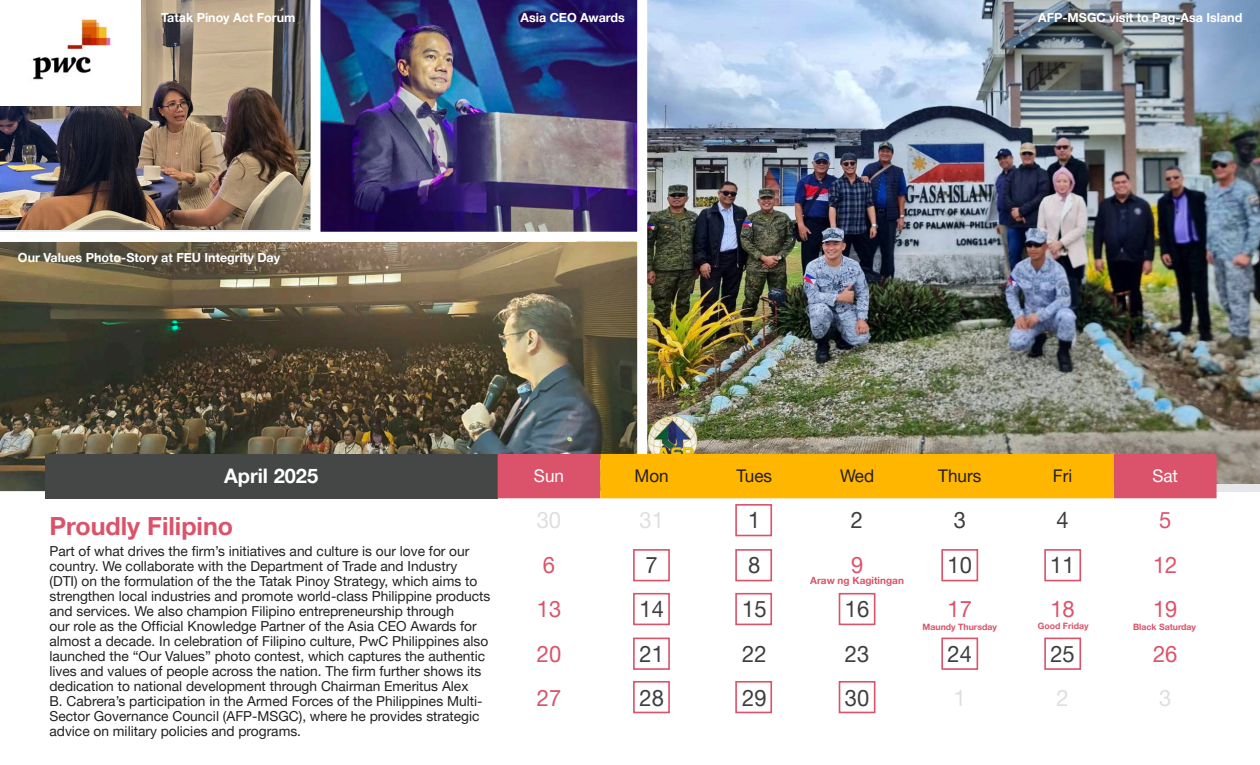
<style>
.page{position:relative;width:1260px;height:765px;background:#fff}
.page>*{position:absolute;margin:0;border:0;box-sizing:border-box;transform-origin:0 0}
.t1{font:700 25px "Helvetica Neue LT Pro";color:#db536a}
.t2{font:22.5px "Helvetica Neue LT Pro";color:#3e3e3f}
.t3{font:22.5px "Helvetica Neue LT Pro";color:#db536a}
.t4{font:22.5px "Helvetica Neue LT Pro";color:#e0dfde}
.t5{font:700 20px "Helvetica Neue LT Pro";color:#fff}
.t6{font:17.5px "Helvetica Neue LT Pro";color:#231f20}
.t7{font:17.5px "Helvetica Neue LT Pro";color:#fff}
.t8{font:13.75px/15px "Helvetica Neue LT Pro";color:#231f20}
.t9{font:700 12.5px "Helvetica Neue LT Pro";color:#fff}
.t10{font:700 10px "Helvetica Neue LT Pro";color:#db536a}
.t11{font:700 8.75px "Helvetica Neue LT Pro";color:#db536a}
</style>
<div class="page">
<img style="left:647px;top:0;width:613px;height:484px">
<img style="left:0;top:0;width:310px;height:230px">
<img style="left:320px;top:0;width:317px;height:232px">
<img style="left:0;top:242px;width:637px;height:248px">
<div style="left:45px;top:454px;width:452px;height:44px;background:#454646"></div>
<svg style="left:498px;top:454px;width:719px;height:44px"></svg>
<div style="left:735px;top:504px;width:37px;height:32px;border:2px solid #db536a"></div>
<div style="left:633px;top:549px;width:37px;height:32px;border:2px solid #db536a"></div>
<div style="left:633px;top:593px;width:37px;height:32px;border:2px solid #db536a"></div>
<div style="left:633px;top:681px;width:37px;height:32px;border:2px solid #db536a"></div>
<div style="left:633px;top:638px;width:37px;height:32px;border:2px solid #db536a"></div>
<div style="left:941px;top:638px;width:37px;height:32px;border:2px solid #db536a"></div>
<div style="left:941px;top:549px;width:37px;height:32px;border:2px solid #db536a"></div>
<div style="left:1044px;top:638px;width:37px;height:32px;border:2px solid #db536a"></div>
<div style="left:1044px;top:549px;width:37px;height:32px;border:2px solid #db536a"></div>
<div style="left:735px;top:549px;width:37px;height:32px;border:2px solid #db536a"></div>
<div style="left:735px;top:593px;width:37px;height:32px;border:2px solid #db536a"></div>
<div style="left:735px;top:681px;width:37px;height:32px;border:2px solid #db536a"></div>
<div style="left:839px;top:593px;width:36px;height:32px;border:2px solid #db536a"></div>
<div style="left:839px;top:681px;width:36px;height:32px;border:2px solid #db536a"></div>
<img style="left:0;top:0;width:141px;height:106px">
<p class="t9" style="left:161px;top:10px;width:136px">Tatak Pinoy Act Forum</p>
<p class="t9" style="left:521px;top:10px;width:106px">Asia CEO Awards</p>
<p class="t9" style="left:1038px;top:10px;width:206px">AFP-MSGC visit to Pag-Asa Island</p>
<p class="t9" style="left:18px;top:250px;width:264px">Our Values Photo-Story at FEU Integrity Day</p>
<h3 class="t5" style="left:224px;top:464px;width:96px">April 2025</h3>
<h1 class="t1" style="left:49px;top:511px;width:185px">Proudly Filipino</h1>
<p class="t8" style="left:49px;top:543px;width:442px">Part of what drives the firm’s initiatives and culture is our love for our country. We collaborate with the Department of Trade and Industry<br>(DTI) on the formulation of the the Tatak Pinoy Strategy, which aims to strengthen local industries and promote world-class Philippine products and services. We also champion Filipino entrepreneurship through<br>our role as the Official Knowledge Partner of the Asia CEO Awards for almost a decade. In celebration of Filipino culture, PwC Philippines also launched the “Our Values” photo contest, which captures the authentic lives and values of people across the nation. The firm further shows its dedication to national development through Chairman Emeritus Alex<br>B. Cabrera’s participation in the Armed Forces of the Philippines Multi-Sector Governance Council (AFP-MSGC), where he provides strategic advice on military policies and programs.</p>
<p class="t7" style="left:534px;top:465px;width:32px">Sun</p>
<p class="t6" style="left:635px;top:465px;width:36px">Mon</p>
<p class="t6" style="left:737px;top:465px;width:37px">Tues</p>
<p class="t6" style="left:840px;top:465px;width:36px">Wed</p>
<p class="t6" style="left:938px;top:465px;width:45px">Thurs</p>
<p class="t6" style="left:1053px;top:465px;width:21px">Fri</p>
<p class="t7" style="left:1152px;top:465px;width:27px">Sat</p>
<h2 class="t4" style="left:537px;top:507px;width:26px">30</h2>
<h2 class="t4" style="left:639px;top:507px;width:26px">31</h2>
<h2 class="t2" style="left:748px;top:507px;width:14px">1</h2>
<h2 class="t2" style="left:851px;top:507px;width:14px">2</h2>
<h2 class="t2" style="left:954px;top:507px;width:14px">3</h2>
<h2 class="t2" style="left:1056px;top:507px;width:14px">4</h2>
<h2 class="t3" style="left:1159px;top:507px;width:14px">5</h2>
<h2 class="t3" style="left:543px;top:551px;width:14px">6</h2>
<h2 class="t2" style="left:646px;top:551px;width:14px">7</h2>
<h2 class="t2" style="left:748px;top:551px;width:14px">8</h2>
<h2 class="t3" style="left:851px;top:551px;width:14px">9</h2>
<h2 class="t2" style="left:948px;top:551px;width:26px">10</h2>
<h2 class="t2" style="left:1050px;top:551px;width:26px">11</h2>
<h2 class="t3" style="left:1153px;top:551px;width:26px">12</h2>
<h2 class="t3" style="left:537px;top:595px;width:26px">13</h2>
<h2 class="t2" style="left:640px;top:595px;width:26px">14</h2>
<h2 class="t2" style="left:742px;top:595px;width:26px">15</h2>
<h2 class="t2" style="left:845px;top:595px;width:26px">16</h2>
<h2 class="t3" style="left:948px;top:595px;width:26px">17</h2>
<h2 class="t3" style="left:1050px;top:595px;width:26px">18</h2>
<h2 class="t3" style="left:1153px;top:595px;width:26px">19</h2>
<h2 class="t3" style="left:537px;top:640px;width:26px">20</h2>
<h2 class="t2" style="left:640px;top:640px;width:26px">21</h2>
<h2 class="t2" style="left:742px;top:640px;width:26px">22</h2>
<h2 class="t2" style="left:845px;top:640px;width:26px">23</h2>
<h2 class="t2" style="left:948px;top:640px;width:26px">24</h2>
<h2 class="t2" style="left:1050px;top:640px;width:26px">25</h2>
<h2 class="t3" style="left:1153px;top:640px;width:26px">26</h2>
<h2 class="t3" style="left:537px;top:684px;width:26px">27</h2>
<h2 class="t2" style="left:640px;top:684px;width:26px">28</h2>
<h2 class="t2" style="left:742px;top:684px;width:26px">29</h2>
<h2 class="t2" style="left:845px;top:684px;width:26px">30</h2>
<h2 class="t4" style="left:954px;top:684px;width:14px">1</h2>
<h2 class="t4" style="left:1056px;top:684px;width:14px">2</h2>
<h2 class="t4" style="left:1159px;top:684px;width:14px">3</h2>
<p class="t10" style="left:810px;top:575px;width:95px">Araw ng Kagitingan</p>
<p class="t11" style="left:923px;top:621px;width:76px">Maundy Thursday</p>
<p class="t11" style="left:1038px;top:620px;width:52px">Good Friday</p>
<p class="t11" style="left:1133px;top:621px;width:65px">Black Saturday</p>
</div>
